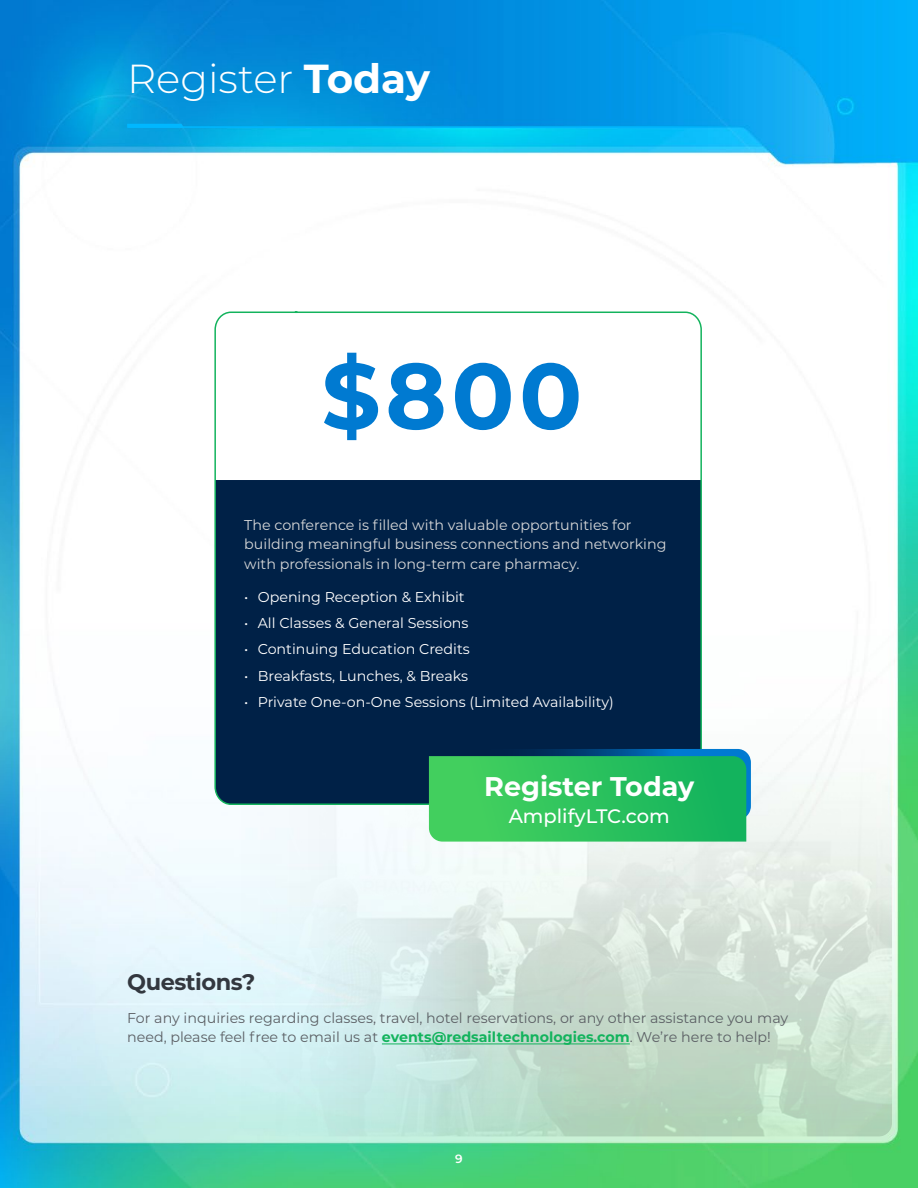
<style>
.page{position:relative;width:918px;height:1188px;background:#fff}
.page>*{position:absolute;margin:0;border:0;box-sizing:border-box;transform-origin:0 0}
.t1{font:700 93px "Montserrat";color:#007ad1}
.t2{font:300 40.5px "Montserrat";color:#fff}
.t3{font:700 27px "Montserrat";color:#fff}
.t4{font:700 22.5px "Montserrat";letter-spacing:-.02em;color:#33383f}
.t5{font:500 19.5px "Montserrat";color:#fff}
.t6{font:14.25px/19.5px "Montserrat";color:#5c6065}
.t7{font:14.25px "Montserrat";color:#fff}
.t8{font:14.25px/19.5px "Montserrat";color:#d6d7d8}
.t9{font:600 12px "Montserrat";color:#fff}
.s1{font-weight:700}
.s2{font-weight:700;color:#13b35d}
</style>
<div class="page">
<img style="left:0;top:0;width:918px;height:1188px">
<hr style="left:128px;top:126px;width:617px;height:2px;background:#00b7ff">
<svg style="left:127px;top:124px;width:57px;height:4px"></svg>
<img style="left:191px;top:670px;width:701px;height:467px">
<div style="left:215px;top:480px;width:484px;height:324px;background:#002147"></div>
<svg style="left:429px;top:749px;width:322px;height:93px;background:#2ab961"></svg>
<hr style="left:382px;top:1044px;width:248px;height:1px;background:#13b35d">
<h2 class="t2" style="left:127px;top:51px;width:304px">Register <span class="s1">Today</span></h2>
<h1 class="t1" style="left:321px;top:329px;width:262px">$800</h1>
<p class="t8" style="left:244px;top:514px;width:424px">The conference is filled with valuable opportunities for building meaningful business connections and networking with professionals in long-term care pharmacy.</p>
<p class="t7" style="left:244px;top:587px;width:222px">• Opening Reception &amp; Exhibit</p>
<p class="t7" style="left:244px;top:613px;width:226px">• All Classes &amp; General Sessions</p>
<p class="t7" style="left:244px;top:639px;width:227px">• Continuing Education Credits</p>
<p class="t7" style="left:244px;top:666px;width:225px">• Breakfasts, Lunches, &amp; Breaks</p>
<p class="t7" style="left:244px;top:692px;width:371px">• Private One-on-One Sessions (Limited Availability)</p>
<h3 class="t3" style="left:484px;top:767px;width:211px">Register Today</h3>
<h3 class="t5" style="left:509px;top:802px;width:163px">AmplifyLTC.com</h3>
<h3 class="t4" style="left:127px;top:966px;width:130px">Questions?</h3>
<p class="t6" style="left:127px;top:1008px;width:663px">For any inquiries regarding classes, travel, hotel reservations, or any other assistance you may need, please feel free to email us at <span class="s2">events@redsailtechnologies.com</span>. We’re here to help!</p>
<p class="t9" style="left:455px;top:1150px;width:9px">9</p>
</div>
